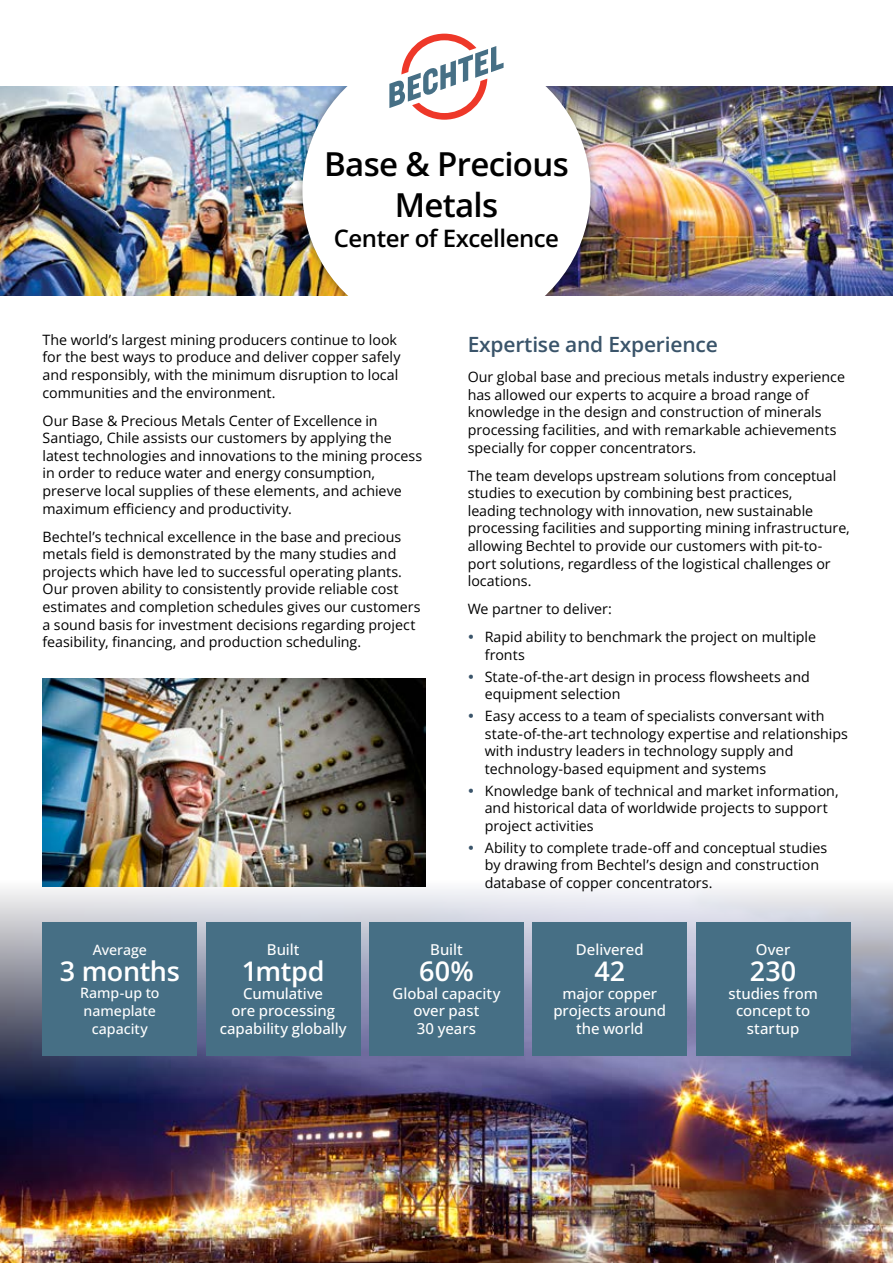
<style>
.page{position:relative;width:893px;height:1263px;background:#fff}
.page>*{position:absolute;margin:0;border:0;box-sizing:border-box;transform-origin:0 0}
.t1{font:600 33px/40.5px "Open Sans";letter-spacing:-.02em;color:#000;text-align:center}
.t2{font:600 27px "Open Sans";letter-spacing:-.015em;color:#fff}
.t3{font:600 24px "Open Sans";letter-spacing:-.02em;color:#000}
.t4{font:600 21px "Open Sans";letter-spacing:-.01em;color:#3a546a}
.t5{font:500 15px/17.5px "Open Sans";letter-spacing:-.005em;color:#fff;text-align:center}
.t6{font:14.25px/17.5px "Open Sans";color:#000}
.t7{font:500 14.25px/17.5px "Open Sans";letter-spacing:-.005em;color:#fff;text-align:center}
</style>
<div class="page">
<img style="left:0;top:880px;width:893px;height:383px">
<img style="left:599px;top:86px;width:294px;height:210px">
<img style="left:0;top:86px;width:294px;height:210px">
<div style="left:294px;top:38px;width:305px;height:305px;background:#000;opacity:.4"></div>
<svg style="left:302px;top:85px;width:288px;height:211px"></svg>
<div style="left:0;top:0;width:893px;height:85px;background:#fff"></div>
<svg style="left:389px;top:34px;width:115px;height:86px"></svg>
<div style="left:0;top:296px;width:893px;height:104px;background:#fff"></div>
<div style="left:532px;top:922px;width:155px;height:134px;background:#466f85"></div>
<div style="left:696px;top:922px;width:154px;height:134px;background:#466f85"></div>
<div style="left:369px;top:922px;width:155px;height:134px;background:#466f85"></div>
<div style="left:206px;top:922px;width:154px;height:134px;background:#466f85"></div>
<div style="left:43px;top:922px;width:154px;height:134px;background:#466f85"></div>
<img style="left:43px;top:678px;width:382px;height:209px">
<h1 class="t1" style="left:324px;top:143px;width:246px">Base &amp; Precious<br>Metals</h1>
<h3 class="t3" style="left:334px;top:222px;width:227px">Center of Excellence</h3>
<p class="t6" style="left:43px;top:331px;width:359px">The world’s largest mining producers continue to look for the best ways to produce and deliver copper safely and responsibly, with the minimum disruption to local communities and the environment.</p>
<p class="t6" style="left:43px;top:411px;width:381px">Our Base &amp; Precious Metals Center of Excellence in Santiago, Chile assists our customers by applying the latest technologies and innovations to the mining process in order to reduce water and energy consumption, preserve local supplies of these elements, and achieve maximum efficiency and productivity.</p>
<p class="t6" style="left:43px;top:527px;width:380px">Bechtel’s technical excellence in the base and precious metals field is demonstrated by the many studies and projects which have led to successful operating plants.<br>Our proven ability to consistently provide reliable cost estimates and completion schedules gives our customers a sound basis for investment decisions regarding project feasibility, financing, and production scheduling.</p>
<h3 class="t4" style="left:468px;top:330px;width:252px">Expertise and Experience</h3>
<p class="t6" style="left:468px;top:368px;width:379px">Our global base and precious metals industry experience has allowed our experts to acquire a broad range of knowledge in the design and construction of minerals processing facilities, and with remarkable achievements specially for copper concentrators.</p>
<p class="t6" style="left:468px;top:466px;width:384px">The team develops upstream solutions from conceptual studies to execution by combining best practices,<br>leading technology with innovation, new sustainable processing facilities and supporting mining infrastructure, allowing Bechtel to provide our customers with pit-to&shy;port solutions, regardless of the logistical challenges or locations.</p>
<p class="t6" style="left:485px;top:595px;width:333px;line-height:28.2px;text-indent:-17px">We partner to deliver:<br>Rapid ability to benchmark the project on multiple</p>
<p class="t6" style="left:485px;top:644px;width:327px;line-height:21.8px">fronts<br>State-of-the-art design in process flowsheets and</p>
<p class="t6" style="left:485px;top:683px;width:341px;line-height:21.8px">equipment selection<br>Easy access to a team of specialists conversant with</p>
<p class="t6" style="left:485px;top:724px;width:365px">state-of-the-art technology expertise and relationships with industry leaders in technology supply and technology-based equipment and systems</p>
<p class="t6" style="left:485px;top:781px;width:355px">Knowledge bank of technical and market information, and historical data of worldwide projects to support project activities</p>
<p class="t6" style="left:485px;top:838px;width:344px">Ability to complete trade-off and conceptual studies by drawing from Bechtel’s design and construction database of copper concentrators.</p>
<p class="t7" style="left:93px;top:940px;width:56px">Average</p>
<h2 class="t2" style="left:60px;top:952px;width:122px">3 months</h2>
<p class="t7" style="left:80px;top:984px;width:81px">Ramp-up to nameplate capacity</p>
<p class="t5" style="left:267px;top:941px;width:34px">Built</p>
<h2 class="t2" style="left:242px;top:953px;width:84px">1mtpd</h2>
<p class="t5" style="left:220px;top:984px;width:128px">Cumulative<br>ore processing capability globally</p>
<p class="t5" style="left:430px;top:941px;width:34px">Built</p>
<h2 class="t2" style="left:419px;top:953px;width:56px">60%</h2>
<p class="t5" style="left:392px;top:984px;width:109px">Global capacity over past<br>30 years</p>
<p class="t5" style="left:576px;top:941px;width:69px">Delivered</p>
<h2 class="t2" style="left:594px;top:953px;width:32px">42</h2>
<p class="t5" style="left:553px;top:984px;width:114px">major copper projects around the world</p>
<p class="t5" style="left:756px;top:941px;width:36px">Over</p>
<h2 class="t2" style="left:750px;top:953px;width:48px">230</h2>
<p class="t5" style="left:728px;top:984px;width:91px">studies from concept to startup</p>
</div>
